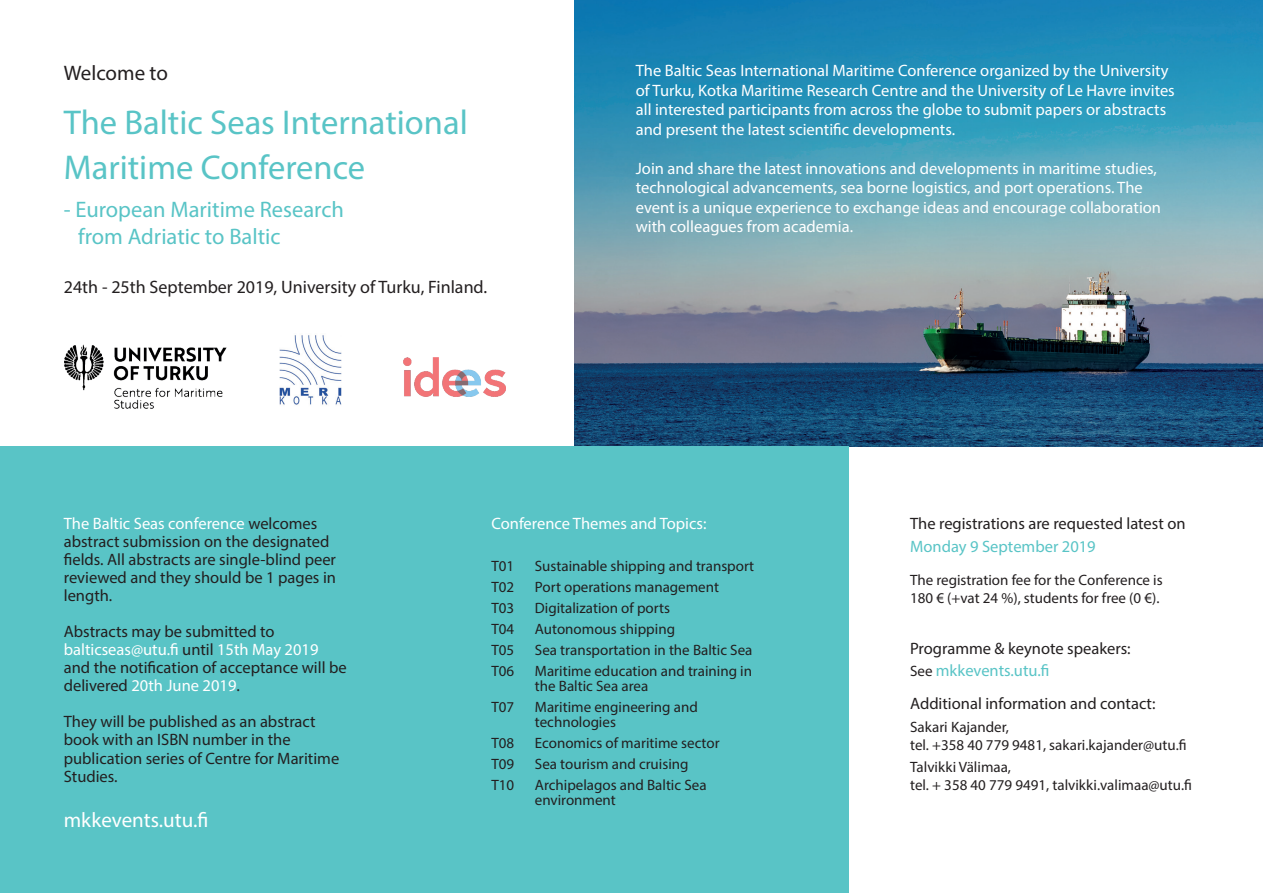
<style>
.page{position:relative;width:1263px;height:893px;background:#fff}
.page>*{position:absolute;margin:0;border:0;box-sizing:border-box;transform-origin:0 0}
.t1{font:34.5px/45px "Myriad Pro";color:#59c4c6}
.t2{font:22.5px/27px "Myriad Pro";color:#59c4c6}
.t3{font:21px "Myriad Pro";color:#fff}
.t4{font:21px "Myriad Pro";color:#231f20}
.t5{font:18px "Myriad Pro";color:#231f20}
.t6{font:16.5px/19.5px "Myriad Pro";color:#fff}
.t7{font:16.5px/18px "Myriad Pro";color:#231f20}
.t8{font:16.5px "Myriad Pro";color:#59c4c6}
.t9{font:15px/15px "Myriad Pro";color:#231f20}
.s1{color:#fff}
.s2{font-size:15px}
.s3{color:#59c4c6}
</style>
<div class="page">
<img style="left:575px;top:0;width:688px;height:446px">
<div style="left:0;top:446px;width:848px;height:447px;background:#59c4c6"></div>
<img style="left:280px;top:335px;width:61px;height:70px">
<img style="left:64px;top:344px;width:162px;height:64px">
<img style="left:404px;top:357px;width:102px;height:39px">
<h3 class="t4" style="left:64px;top:60px;width:106px">Welcome to</h3>
<h1 class="t1" style="left:64px;top:100px;width:405px">The Baltic Seas International<br>Maritime Conference</h1>
<h2 class="t2" style="left:78px;top:195px;width:267px;text-indent:-14px">- European Maritime Research from Adriatic to Baltic</h2>
<p class="t5" style="left:64px;top:276px;width:425px">24th - 25th September 2019, University of Turku, Finland.</p>
<p class="t6" style="left:636px;top:61px;width:540px">The Baltic Seas International Maritime Conference organized by the University of Turku, Kotka Maritime Research Centre and the University of Le Havre invites all interested participants from across the globe to submit papers or abstracts and present the latest scientific developments.</p>
<p class="t6" style="left:636px;top:158px;width:527px">Join and share the latest innovations and developments in maritime studies, technological advancements, sea borne logistics, and port operations. The event is a unique experience to exchange ideas and encourage collaboration with colleagues from academia.</p>
<p class="t7" style="left:64px;top:515px;width:274px"><span class="s1">The Baltic Seas conference</span> welcomes abstract submission on the designated fields. All abstracts are single-blind peer reviewed and they should be 1 pages in length.</p>
<p class="t7" style="left:64px;top:623px;width:284px">Abstracts may be submitted to <span class="s1">balticseas@utu.fi</span> until <span class="s1">15th May 2019 </span>and the notification of acceptance will be delivered <span class="s1">20th June 2019</span>.</p>
<p class="t7" style="left:64px;top:713px;width:277px">They will be published as an abstract book with an ISBN number in the publication series of Centre for Maritime<br>Studies.</p>
<h3 class="t3" style="left:64px;top:807px;width:146px">mkkevents.utu.fi</h3>
<p class="t6" style="left:491px;top:514px;width:216px">Conference Themes and Topics:</p>
<p class="t9" style="left:491px;top:559px;width:24px">T01</p>
<p class="t9" style="left:535px;top:559px;width:221px">Sustainable shipping and transport</p>
<p class="t9" style="left:491px;top:580px;width:24px">T02</p>
<p class="t9" style="left:535px;top:580px;width:186px">Port operations management</p>
<p class="t9" style="left:491px;top:601px;width:24px">T03</p>
<p class="t9" style="left:535px;top:601px;width:137px">Digitalization of ports</p>
<p class="t9" style="left:491px;top:622px;width:24px">T04</p>
<p class="t9" style="left:535px;top:622px;width:142px">Autonomous shipping</p>
<p class="t9" style="left:491px;top:643px;width:24px">T05</p>
<p class="t9" style="left:535px;top:643px;width:219px">Sea transportation in the Baltic Sea</p>
<p class="t9" style="left:491px;top:664px;width:24px">T06</p>
<p class="t9" style="left:535px;top:664px;width:219px">Maritime education and training in the Baltic Sea area</p>
<p class="t9" style="left:491px;top:700px;width:24px">T07</p>
<p class="t9" style="left:535px;top:700px;width:164px">Maritime engineering and technologies</p>
<p class="t9" style="left:491px;top:736px;width:24px">T08</p>
<p class="t9" style="left:535px;top:736px;width:186px">Economics of maritime sector</p>
<p class="t9" style="left:491px;top:757px;width:24px">T09</p>
<p class="t9" style="left:535px;top:757px;width:155px">Sea tourism and cruising</p>
<p class="t9" style="left:491px;top:778px;width:24px">T10</p>
<p class="t9" style="left:535px;top:778px;width:173px">Archipelagos and Baltic Sea environment</p>
<p class="t7" style="left:910px;top:514px;width:277px">The registrations are requested latest on</p>
<p class="t8" style="left:910px;top:536px;width:187px">Monday 9 September 2019</p>
<p class="t9" style="left:910px;top:570px;width:254px;line-height:18px">The registration fee for the Conference is<br>180 € (+vat 24 %), students for free (0 €).</p>
<p class="t7" style="left:910px;top:636px;width:222px;line-height:22.5px">Programme &amp; keynote speakers:<br><span class="s2">See</span> <span class="s3">mkkevents.utu.fi</span></p>
<p class="t7" style="left:910px;top:694px;width:247px">Additional information and contact:</p>
<p class="t9" style="left:910px;top:717px;width:278px;line-height:18px">Sakari Kajander,<br>tel. +358 40 779 9481, sakari.kajander@utu.fi</p>
<p class="t9" style="left:910px;top:758px;width:283px;line-height:18px">Talvikki Välimaa,<br>tel. + 358 40 779 9491, talvikki.valimaa@utu.fi</p>
</div>
